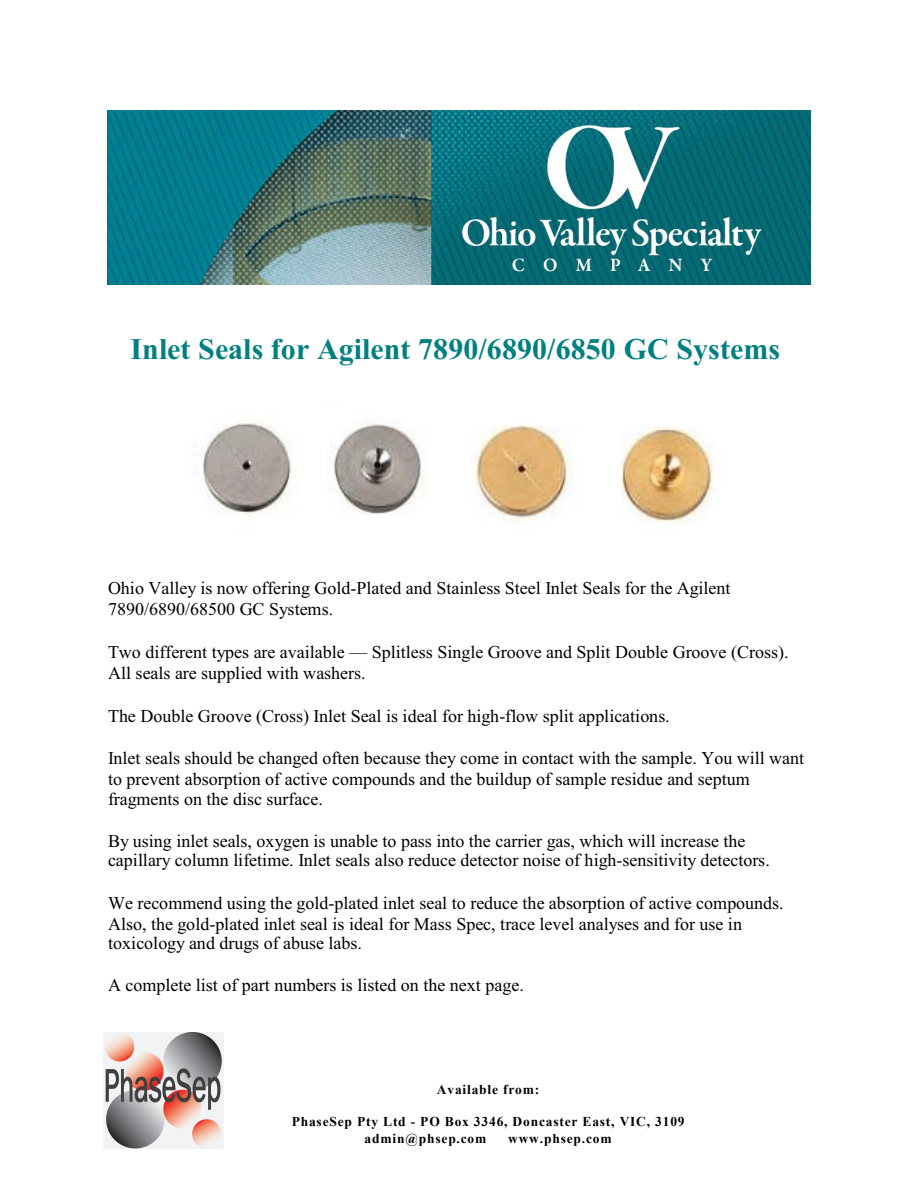
<style>
.page{position:relative;width:918px;height:1188px;background:#fff}
.page>*{position:absolute;margin:0;border:0;box-sizing:border-box;transform-origin:0 0}
.t1{font:700 30px "Times New Roman";letter-spacing:.005em;color:#008080}
.t2{font:18px/21.3px "Times New Roman";color:#000}
.t3{font:700 13.5px/16.2px "Times New Roman";letter-spacing:.06em;color:#000}
</style>
<div class="page">
<img style="left:107px;top:110px;width:704px;height:175px">
<img style="left:202px;top:421px;width:515px;height:103px">
<img style="left:103px;top:1033px;width:120px;height:115px">
<h1 class="t1" style="left:130px;top:338px;width:651px">Inlet Seals for Agilent 7890/6890/6850 GC Systems</h1>
<p class="t2" style="left:108px;top:579px;width:624px">Ohio Valley is now offering Gold-Plated and Stainless Steel Inlet Seals for the Agilent<br>7890/6890/68500 GC Systems.</p>
<p class="t2" style="left:108px;top:643px;width:682px">Two different types are available — Splitless Single Groove and Split Double Groove (Cross).<br>All seals are supplied with washers.</p>
<p class="t2" style="left:108px;top:707px;width:563px">The Double Groove (Cross) Inlet Seal is ideal for high-flow split applications.</p>
<p class="t2" style="left:108px;top:749px;width:698px">Inlet seals should be changed often because they come in contact with the sample. You will want to prevent absorption of active compounds and the buildup of sample residue and septum</p>
<p class="t2" style="left:108px;top:790px;width:216px">fragments on the disc surface.</p>
<p class="t2" style="left:108px;top:833px;width:663px;line-height:19.2px">By using inlet seals, oxygen is unable to pass into the carrier gas, which will increase the capillary column lifetime. Inlet seals also reduce detector noise of high-sensitivity detectors.</p>
<p class="t2" style="left:108px;top:894px;width:677px">We recommend using the gold-plated inlet seal to reduce the absorption of active compounds.<br>Also, the gold-plated inlet seal is ideal for Mass Spec, trace level analyses and for use in</p>
<p class="t2" style="left:108px;top:934px;width:255px">toxicology and drugs of abuse labs.</p>
<p class="t2" style="left:108px;top:977px;width:418px">A complete list of part numbers is listed on the next page.</p>
<p class="t3" style="left:437px;top:1081px;width:104px">Available from:</p>
<p class="t3" style="left:365px;top:1113px;width:321px;text-indent:-73px">PhaseSep Pty Ltd - PO Box 3346, Doncaster East, VIC, 3109 admin@phsep.com</p>
<p class="t3" style="left:508px;top:1130px;width:105px">www.phsep.com</p>
</div>
